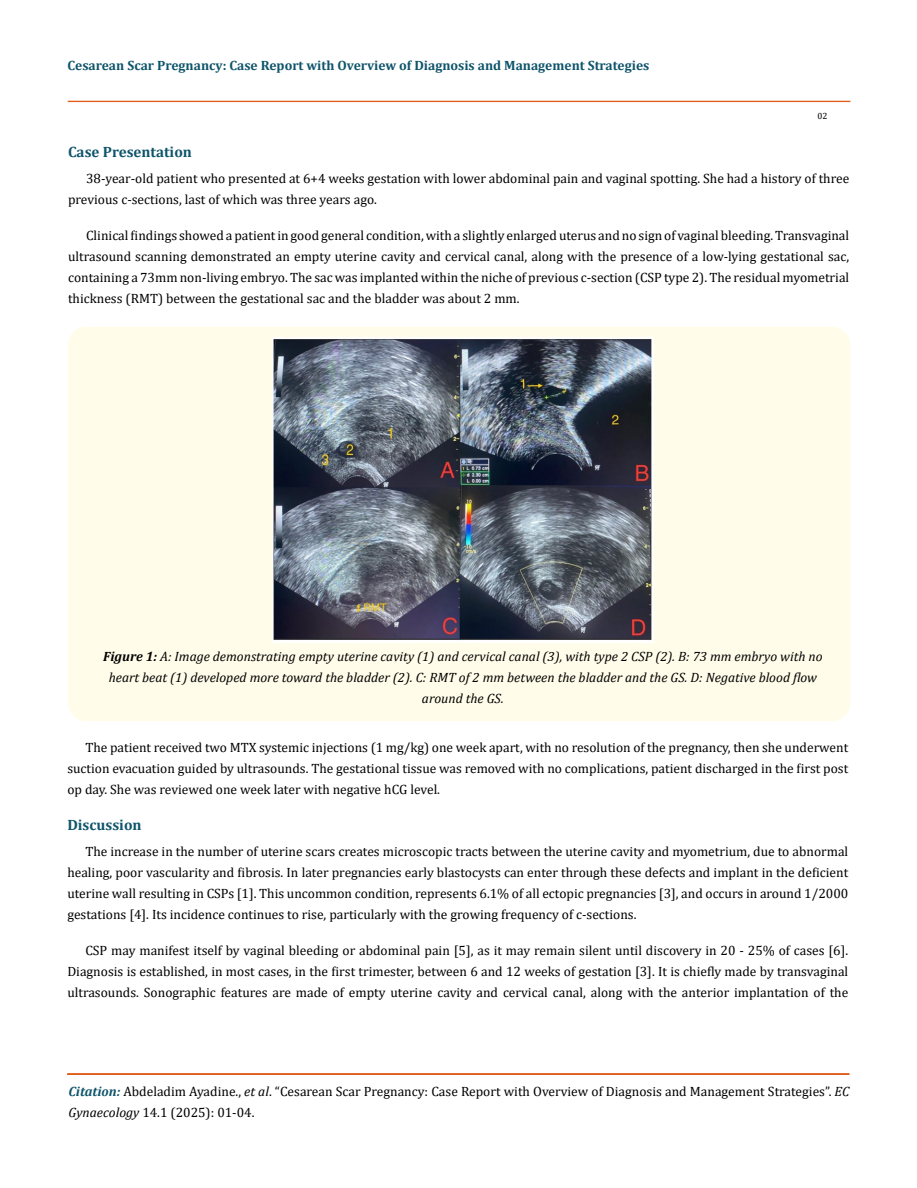
<style>
.page{position:relative;width:917px;height:1188px;background:#fff}
.page>*{position:absolute;margin:0;border:0;box-sizing:border-box;transform-origin:0 0}
.t1{font:700 15px "Cambria";color:#0e546a}
.t2{font:13.5px/21px "Cambria";color:#000;text-align:justify}
.t3{font:italic 13.5px/21px "Cambria";color:#000;text-align:center}
.t4{font:700 13.5px "Cambria";color:#0e546a}
.t5{font:9px "Cambria";color:#000}
.s1{font-weight:700}
.s2{font-weight:700;font-style:italic;color:#0e546a}
.s3{font-style:italic}
</style>
<div class="page">
<div style="left:68px;top:101px;width:782px;height:1px;border:1px solid #e05d1a"></div>
<div style="left:67px;top:1074px;width:782px;height:1px;border:1px solid #e05d1a"></div>
<div style="left:68px;top:327px;width:782px;height:394px;background:#fffde9;border-radius:18px"></div>
<img style="left:272px;top:338px;width:381px;height:304px">
<p class="t4" style="left:68px;top:56px;width:583px">Cesarean Scar Pregnancy: Case Report with Overview of Diagnosis and Management Strategies</p>
<p class="t5" style="left:817px;top:110px;width:11px">02</p>
<p class="t1" style="left:68px;top:142px;width:125px">Case Presentation</p>
<p class="t2" style="left:68px;top:168px;width:782px;text-indent:18px">38-year-old patient who presented at 6+4 weeks gestation with lower abdominal pain and vaginal spotting. She had a history of three previous c-sections, last of which was three years ago.</p>
<p class="t2" style="left:68px;top:225px;width:782px;text-indent:18px">Clinical findings showed a patient in good general condition, with a slightly enlarged uterus and no sign of vaginal bleeding. Transvaginal ultrasound scanning demonstrated an empty uterine cavity and cervical canal, along with the presence of a low-lying gestational sac, containing a 73mm non-living embryo. The sac was implanted within the niche of previous c-section (CSP type 2). The residual myometrial thickness (RMT) between the gestational sac and the bladder was about 2 mm.</p>
<p class="t3" style="left:103px;top:645px;width:721px"><span class="s1">Figure 1:</span> A: Image demonstrating empty uterine cavity (1) and cervical canal (3), with type 2 CSP (2). B: 73 mm embryo with no heart beat (1) developed more toward the bladder (2). C: RMT of 2 mm between the bladder and the GS. D: Negative blood flow around the GS.</p>
<p class="t2" style="left:67px;top:737px;width:782px;text-indent:18px">The patient received two MTX systemic injections (1 mg/kg) one week apart, with no resolution of the pregnancy, then she underwent suction evacuation guided by ultrasounds. The gestational tissue was removed with no complications, patient discharged in the first post op day. She was reviewed one week later with negative hCG level.</p>
<p class="t1" style="left:67px;top:815px;width:76px">Discussion</p>
<p class="t2" style="left:67px;top:841px;width:782px;text-indent:18px">The increase in the number of uterine scars creates microscopic tracts between the uterine cavity and myometrium, due to abnormal healing, poor vascularity and fibrosis. In later pregnancies early blastocysts can enter through these defects and implant in the deficient uterine wall resulting in CSPs [1]. This uncommon condition, represents 6.1% of all ectopic pregnancies [3], and occurs in around 1/2000 gestations [4]. Its incidence continues to rise, particularly with the growing frequency of c-sections.</p>
<p class="t2" style="left:67px;top:940px;width:782px;text-indent:18px">CSP may manifest itself by vaginal bleeding or abdominal pain [5], as it may remain silent until discovery in 20 - 25% of cases [6].<br>Diagnosis is established, in most cases, in the first trimester, between 6 and 12 weeks of gestation [3]. It is chiefly made by transvaginal ultrasounds. Sonographic features are made of empty uterine cavity and cervical canal, along with the anterior implantation of the</p>
<p class="t2" style="left:68px;top:1081px;width:782px"><span class="s2">Citation:</span> Abdeladim Ayadine., <span class="s3">et al</span>. “Cesarean Scar Pregnancy: Case Report with Overview of Diagnosis and Management Strategies”. <span class="s3">EC<br>Gynaecology</span> 14.1 (2025): 01-04.</p>
</div>
